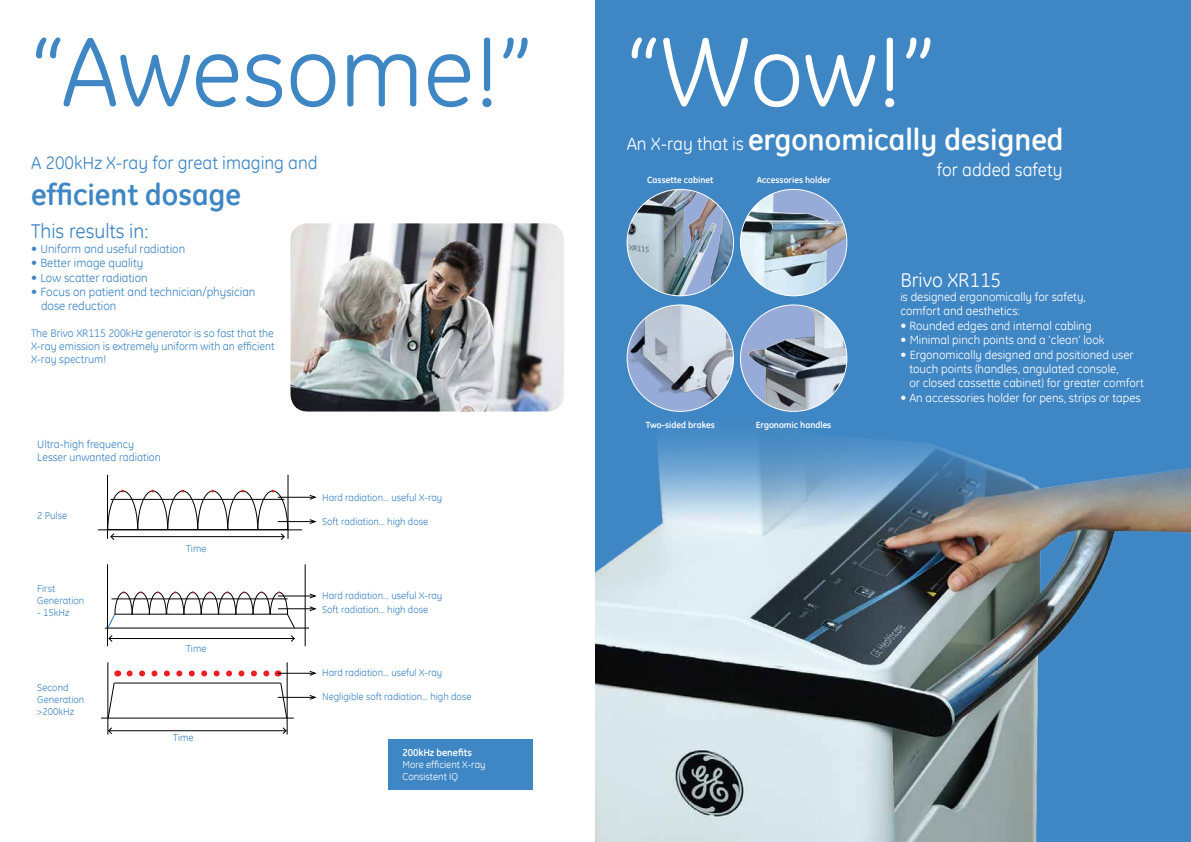
<style>
.page{position:relative;width:1191px;height:842px;background:#fff}
.page>*{position:absolute;margin:0;border:0;box-sizing:border-box;transform-origin:0 0}
.t1{font:100px "GE Inspira";color:#3f86c4}
.t2{font:100px "GE Inspira";color:#fff}
.t3{font:700 30px "GE Inspira";color:#fff}
.t4{font:700 30px "GE Inspira";color:#3f86c4}
.t5{font:20px "GE Inspira";color:#3f86c4}
.t6{font:20px "GE Inspira";color:#fff}
.t7{font:18px "GE Inspira";color:#3f86c4}
.t8{font:18px "GE Inspira";color:#fff}
.t9{font:12px/14.4px "GE Inspira";color:#fff}
.t10{font:12px/14.4px "GE Inspira";color:#3f86c4}
.t11{font:11px/13.2px "GE Inspira";color:#3f86c4;text-align:justify}
.t12{font:10px/12px "GE Inspira";color:#3f86c4}
.t13{font:10px/12px "GE Inspira";color:#fff}
.t14{font:700 10px "GE Inspira";color:#fff}
.t15{font:700 9px "GE Inspira";color:#fff}
.s1{font-family:"Helvetica Neue";font-weight:300}
.s2{font-weight:400;font-size:18px}
.s3{font-size:11px}
</style>
<div class="page">
<hr style="left:107px;top:475px;width:1px;height:64px;background:#000">
<hr style="left:288px;top:475px;width:1px;height:64px;background:#000">
<hr style="left:98px;top:530px;width:204px;height:1px;background:#000">
<svg style="left:107px;top:490px;width:181px;height:50px"></svg>
<hr style="left:107px;top:564px;width:1px;height:82px;background:#000">
<hr style="left:305px;top:564px;width:1px;height:82px;background:#000">
<hr style="left:105px;top:628px;width:204px;height:1px;background:#000">
<hr style="left:109px;top:638px;width:185px;height:1px;background:#000">
<svg style="left:109px;top:635px;width:3px;height:7px"></svg>
<svg style="left:291px;top:635px;width:4px;height:7px"></svg>
<hr style="left:108px;top:662px;width:1px;height:73px;background:#000">
<hr style="left:287px;top:662px;width:1px;height:73px;background:#000">
<svg style="left:108px;top:683px;width:6px;height:35px"></svg>
<svg style="left:280px;top:683px;width:7px;height:35px"></svg>
<hr style="left:101px;top:718px;width:193px;height:1px;background:#000">
<hr style="left:109px;top:730px;width:177px;height:1px;background:#000">
<svg style="left:108px;top:727px;width:4px;height:7px"></svg>
<svg style="left:282px;top:727px;width:4px;height:7px"></svg>
<svg style="left:130px;top:670px;width:140px;height:6px"></svg>
<hr style="left:114px;top:683px;width:167px;height:1px;background:#000">
<hr style="left:278px;top:497px;width:37px;height:1px;background:#000">
<svg style="left:309px;top:495px;width:7px;height:4px"></svg>
<hr style="left:278px;top:521px;width:37px;height:1px;background:#000">
<svg style="left:309px;top:519px;width:7px;height:5px"></svg>
<hr style="left:278px;top:596px;width:37px;height:1px;background:#000">
<svg style="left:309px;top:594px;width:7px;height:4px"></svg>
<hr style="left:278px;top:673px;width:37px;height:1px;background:#000">
<svg style="left:309px;top:671px;width:7px;height:4px"></svg>
<hr style="left:278px;top:697px;width:37px;height:1px;background:#000">
<svg style="left:309px;top:695px;width:7px;height:5px"></svg>
<hr style="left:278px;top:609px;width:37px;height:1px;background:#000">
<svg style="left:309px;top:606px;width:7px;height:5px"></svg>
<div style="left:388px;top:739px;width:145px;height:50px;background:#3f86c4"></div>
<img style="left:290px;top:223px;width:274px;height:188px">
<svg style="left:108px;top:591px;width:187px;height:37px"></svg>
<div style="left:595px;top:0;width:596px;height:842px;background:#3f86c4"></div>
<img style="left:595px;top:272px;width:596px;height:570px">
<img style="left:740px;top:189px;width:107px;height:107px;border-radius:53px">
<img style="left:627px;top:189px;width:106px;height:107px;border-radius:53px">
<img style="left:627px;top:305px;width:106px;height:106px;border-radius:53px">
<img style="left:740px;top:305px;width:107px;height:106px;border-radius:53px">
<h1 class="t1" style="left:31px;top:7px;width:503px">“Awesome!”</h1>
<h3 class="t7" style="left:31px;top:151px;width:288px">A 200kHz X-ray for great imaging and</h3>
<h2 class="t4" style="left:31px;top:175px;width:211px">efficient dosage</h2>
<h3 class="t5" style="left:31px;top:219px;width:119px">This results in:</h3>
<p class="t10" style="left:31px;top:241px;width:156px"><span class="s1">•</span> Uniform and useful radiation</p>
<p class="t10" style="left:31px;top:256px;width:114px"><span class="s1">•</span> Better image quality</p>
<p class="t10" style="left:31px;top:270px;width:118px"><span class="s1">•</span> Low scatter radiation</p>
<p class="t10" style="left:41px;top:284px;width:216px;text-indent:-10px"><span class="s1">•</span> Focus on patient and technician/physician dose reduction</p>
<p class="t11" style="left:31px;top:326px;width:245px">The Brivo XR115 200kHz generator is so fast that the X-ray emission is extremely uniform with an efficient X-ray spectrum!</p>
<p class="t11" style="left:37px;top:437px;width:125px">Ultra-high frequency<br>Lesser unwanted radiation</p>
<p class="t12" style="left:37px;top:509px;width:31px">2 Pulse</p>
<p class="t12" style="left:37px;top:582px;width:48px">First<br>Generation</p>
<p class="t12" style="left:37px;top:606px;width:34px">- 15kHz</p>
<p class="t12" style="left:37px;top:681px;width:48px">Second<br>Generation &gt;200kHz</p>
<p class="t12" style="left:186px;top:543px;width:22px">Time</p>
<p class="t12" style="left:186px;top:642px;width:22px">Time</p>
<p class="t12" style="left:173px;top:731px;width:22px">Time</p>
<p class="t12" style="left:322px;top:491px;width:122px">Hard radiation... useful X-ray</p>
<p class="t12" style="left:322px;top:515px;width:108px">Soft radiation... high dose</p>
<p class="t12" style="left:322px;top:588px;width:122px;line-height:14px">Hard radiation... useful X-ray<br>Soft radiation... high dose</p>
<p class="t12" style="left:322px;top:667px;width:122px">Hard radiation... useful X-ray</p>
<p class="t12" style="left:322px;top:691px;width:151px">Negligible soft radiation... high dose</p>
<p class="t14" style="left:402px;top:746px;width:71px">200kHz benefits</p>
<p class="t13" style="left:402px;top:758px;width:85px">More efficient X-ray<br>Consistent IQ</p>
<h1 class="t2" style="left:626px;top:7px;width:310px">“Wow!”</h1>
<h2 class="t3" style="left:626px;top:120px;width:438px"><span class="s2">An X-ray that is</span> ergonomically designed</h2>
<h3 class="t8" style="left:937px;top:158px;width:127px">for added safety</h3>
<p class="t15" style="left:647px;top:175px;width:68px">Cassette cabinet</p>
<p class="t15" style="left:756px;top:175px;width:75px">Accessories holder</p>
<p class="t15" style="left:645px;top:419px;width:71px">Two-sided brakes</p>
<p class="t15" style="left:756px;top:419px;width:77px">Ergonomic handles</p>
<h3 class="t6" style="left:900px;top:267px;width:102px">Brivo XR115</h3>
<p class="t9" style="left:900px;top:289px;width:187px"><span class="s3">i</span>s designed ergonomically for safety, comfort and aesthetics:</p>
<p class="t9" style="left:900px;top:318px;width:193px"><span class="s1">•</span> Rounded edges and internal cabling</p>
<p class="t9" style="left:900px;top:333px;width:206px"><span class="s1">•</span> Minimal pinch points and a ‘clean’ look</p>
<p class="t9" style="left:909px;top:347px;width:236px;text-indent:-9px"><span class="s1">•</span> Ergonomically designed and positioned user touch points (handles, angulated console,<br>or closed cassette cabinet) for greater comfort</p>
<p class="t9" style="left:900px;top:390px;width:242px"><span class="s1">•</span> An accessories holder for pens, strips or tapes</p>
</div>
